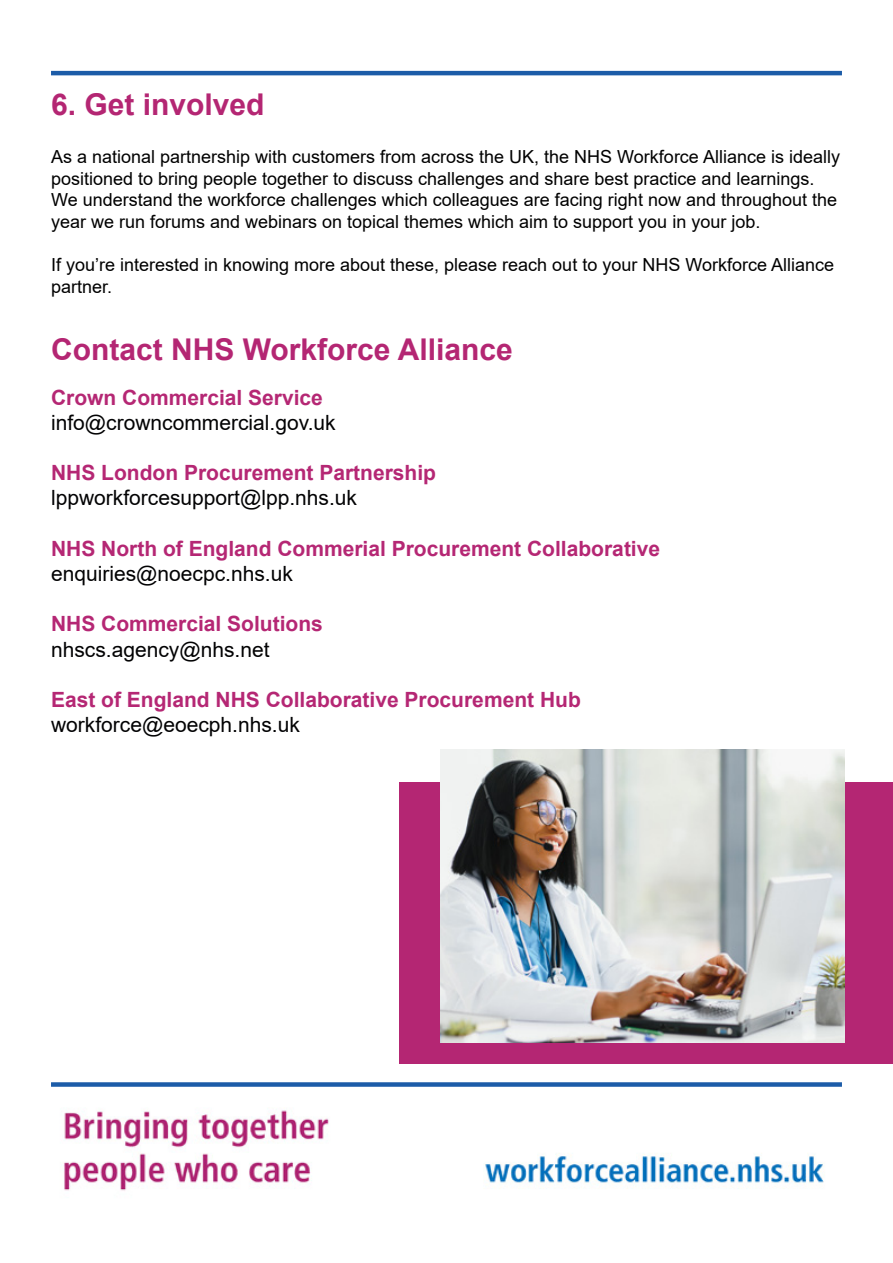
<style>
.page{position:relative;width:893px;height:1263px;background:#fff}
.page>*{position:absolute;margin:0;border:0;box-sizing:border-box;transform-origin:0 0}
.t1{font:700 30px "Arial";color:#b42673}
.t2{font:700 21px "Arial";color:#b52774}
.t3{font:21px "Arial";color:#020203}
.t4{font:18px/21.6px "Arial";color:#000}
</style>
<div class="page">
<img style="left:64px;top:1110px;width:760px;height:81px">
<hr style="left:51px;top:71px;width:791px;height:4px;background:#1c5ca8">
<div style="left:51px;top:1082px;width:791px;height:5px;background:#1c5ca8"></div>
<div style="left:400px;top:782px;width:493px;height:281px;background:#b42673"></div>
<img style="left:441px;top:749px;width:403px;height:294px">
<h1 class="t1" style="left:51px;top:84px;width:215px">6. Get involved</h1>
<p class="t4" style="left:51px;top:146px;width:790px">As a national partnership with customers from across the UK, the NHS Workforce Alliance is ideally positioned to bring people together to discuss challenges and share best practice and learnings.<br>We understand the workforce challenges which colleagues are facing right now and throughout the year we run forums and webinars on topical themes which aim to support you in your job.</p>
<p class="t4" style="left:51px;top:254px;width:785px">If you’re interested in knowing more about these, please reach out to your NHS Workforce Alliance partner.</p>
<h1 class="t1" style="left:51px;top:328px;width:463px">Contact NHS Workforce Alliance</h1>
<p class="t2" style="left:51px;top:382px;width:273px">Crown Commercial Service</p>
<p class="t3" style="left:51px;top:408px;width:286px">info@crowncommercial.gov.uk</p>
<p class="t2" style="left:51px;top:458px;width:387px">NHS London Procurement Partnership</p>
<p class="t3" style="left:51px;top:484px;width:308px">lppworkforcesupport@lpp.nhs.uk</p>
<p class="t2" style="left:51px;top:534px;width:611px">NHS North of England Commerial Procurement Collaborative</p>
<p class="t3" style="left:51px;top:559px;width:243px">enquiries@noecpc.nhs.uk</p>
<p class="t2" style="left:51px;top:609px;width:273px">NHS Commercial Solutions</p>
<p class="t3" style="left:51px;top:635px;width:220px">nhscs.agency@nhs.net</p>
<p class="t2" style="left:51px;top:685px;width:531px">East of England NHS Collaborative Procurement Hub</p>
<p class="t3" style="left:51px;top:710px;width:250px">workforce@eoecph.nhs.uk</p>
</div>
